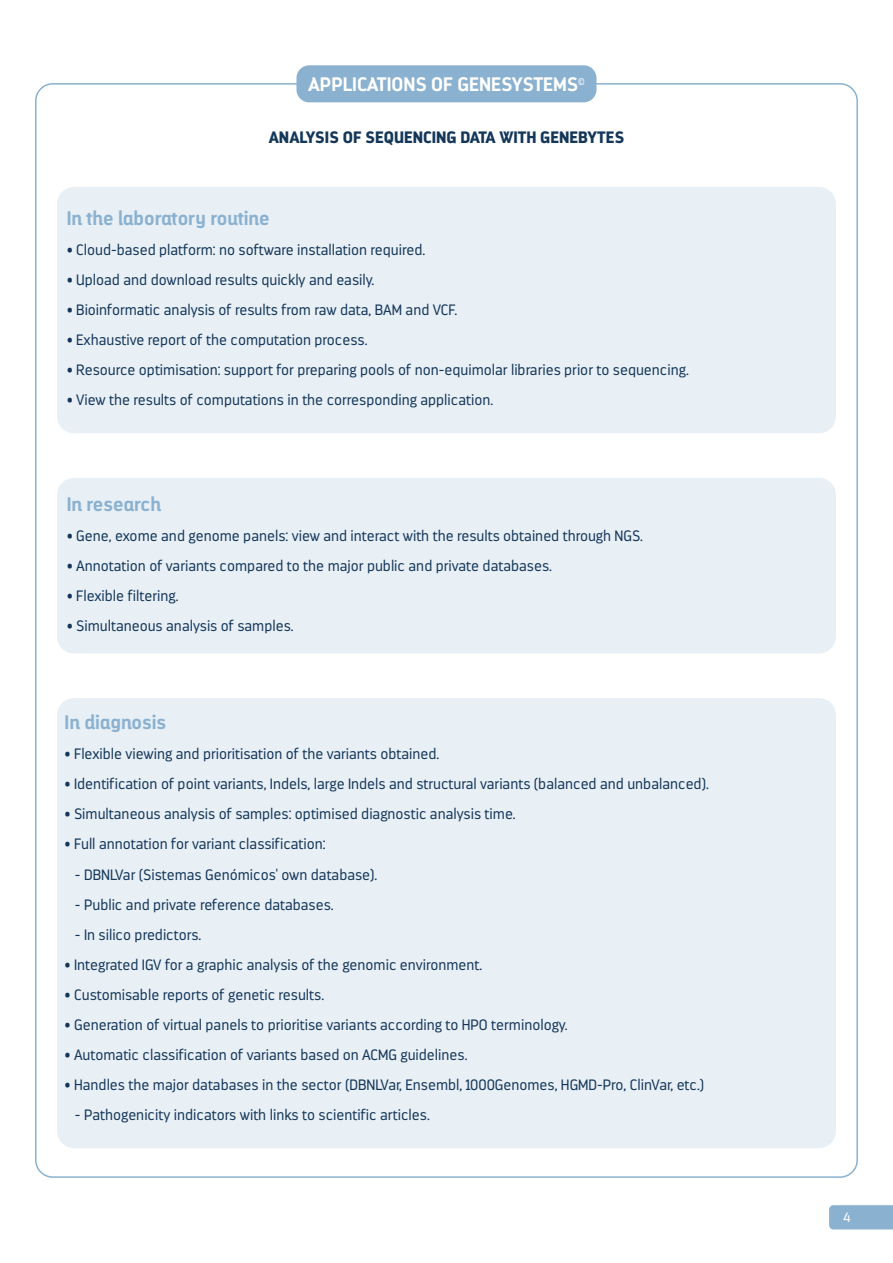
<style>
.page{position:relative;width:893px;height:1263px;background:#fff}
.page>*{position:absolute;margin:0;border:0;box-sizing:border-box;transform-origin:0 0}
.t1{font:700 19.5px "Darwin Alt W00";color:#8ab1d0}
.t2{font:700 19.5px "Darwin Alt W00";color:#fff}
.t3{font:900 16.5px "Darwin";color:#133659}
.t4{font:300 15px "Darwin";color:#133659}
.t5{font:300 13.5px "Darwin";color:#fff}
</style>
<div class="page">
<div style="left:296px;top:65px;width:300px;height:37px;background:#8ab1d0;border-radius:13px"></div>
<div style="left:57px;top:187px;width:779px;height:246px;background:#e8eff5;border-radius:17px"></div>
<div style="left:57px;top:478px;width:779px;height:176px;background:#e8eff5;border-radius:17px"></div>
<div style="left:57px;top:698px;width:779px;height:450px;background:#e8eff5;border-radius:17px"></div>
<div style="left:829px;top:1205px;width:64px;height:24px;background:#8ab1d0"></div>
<h1 class="t2" style="left:308px;top:72px;width:278px">APPLICATIONS OF GENESYSTEMS<sup>©</sup></h1>
<p class="t3" style="left:269px;top:127px;width:357px">ANALYSIS OF SEQUENCING DATA WITH GENEBYTES</p>
<h1 class="t1" style="left:67px;top:206px;width:205px">In the laboratory routine</h1>
<p class="t4" style="left:67px;top:241px;width:360px">• Cloud-based platform: no software installation required.</p>
<p class="t4" style="left:67px;top:271px;width:309px">• Upload and download results quickly and easily.</p>
<p class="t4" style="left:67px;top:301px;width:392px">• Bioinformatic analysis of results from raw data, BAM and VCF.</p>
<p class="t4" style="left:67px;top:331px;width:302px">• Exhaustive report of the computation process.</p>
<p class="t4" style="left:67px;top:361px;width:624px">• Resource optimisation: support for preparing pools of non-equimolar libraries prior to sequencing.</p>
<p class="t4" style="left:67px;top:391px;width:428px">• View the results of computations in the corresponding application.</p>
<h1 class="t1" style="left:67px;top:492px;width:96px">In research</h1>
<p class="t4" style="left:67px;top:527px;width:578px">• Gene, exome and genome panels: view and interact with the results obtained through NGS.</p>
<p class="t4" style="left:67px;top:557px;width:487px">• Annotation of variants compared to the major public and private databases.</p>
<p class="t4" style="left:67px;top:587px;width:113px">• Flexible filtering.</p>
<p class="t4" style="left:67px;top:617px;width:228px">• Simultaneous analysis of samples.</p>
<h1 class="t1" style="left:65px;top:711px;width:103px">In diagnosis</h1>
<p class="t4" style="left:65px;top:745px;width:376px">• Flexible viewing and prioritisation of the variants obtained.</p>
<p class="t4" style="left:65px;top:775px;width:646px">• Identification of point variants, Indels, large Indels and structural variants (balanced and unbalanced).</p>
<p class="t4" style="left:65px;top:805px;width:453px">• Simultaneous analysis of samples: optimised diagnostic analysis time.</p>
<p class="t4" style="left:65px;top:835px;width:263px">• Full annotation for variant classification:</p>
<p class="t4" style="left:75px;top:865px;width:304px">- DBNLVar (Sistemas Genómicos' own database).</p>
<p class="t4" style="left:75px;top:895px;width:260px">- Public and private reference databases.</p>
<p class="t4" style="left:75px;top:925px;width:128px">- In silico predictors.</p>
<p class="t4" style="left:65px;top:955px;width:419px">• Integrated IGV for a graphic analysis of the genomic environment.</p>
<p class="t4" style="left:65px;top:985px;width:261px">• Customisable reports of genetic results.</p>
<p class="t4" style="left:65px;top:1015px;width:504px">• Generation of virtual panels to prioritise variants according to HPO terminology.</p>
<p class="t4" style="left:65px;top:1045px;width:404px">• Automatic classification of variants based on ACMG guidelines.</p>
<p class="t4" style="left:65px;top:1075px;width:641px">• Handles the major databases in the sector (DBNLVar, Ensembl, 1000Genomes, HGMD-Pro, ClinVar, etc.)</p>
<p class="t4" style="left:75px;top:1105px;width:356px">- Pathogenicity indicators with links to scientific articles.</p>
<p class="t5" style="left:843px;top:1210px;width:9px">4</p>
</div>
